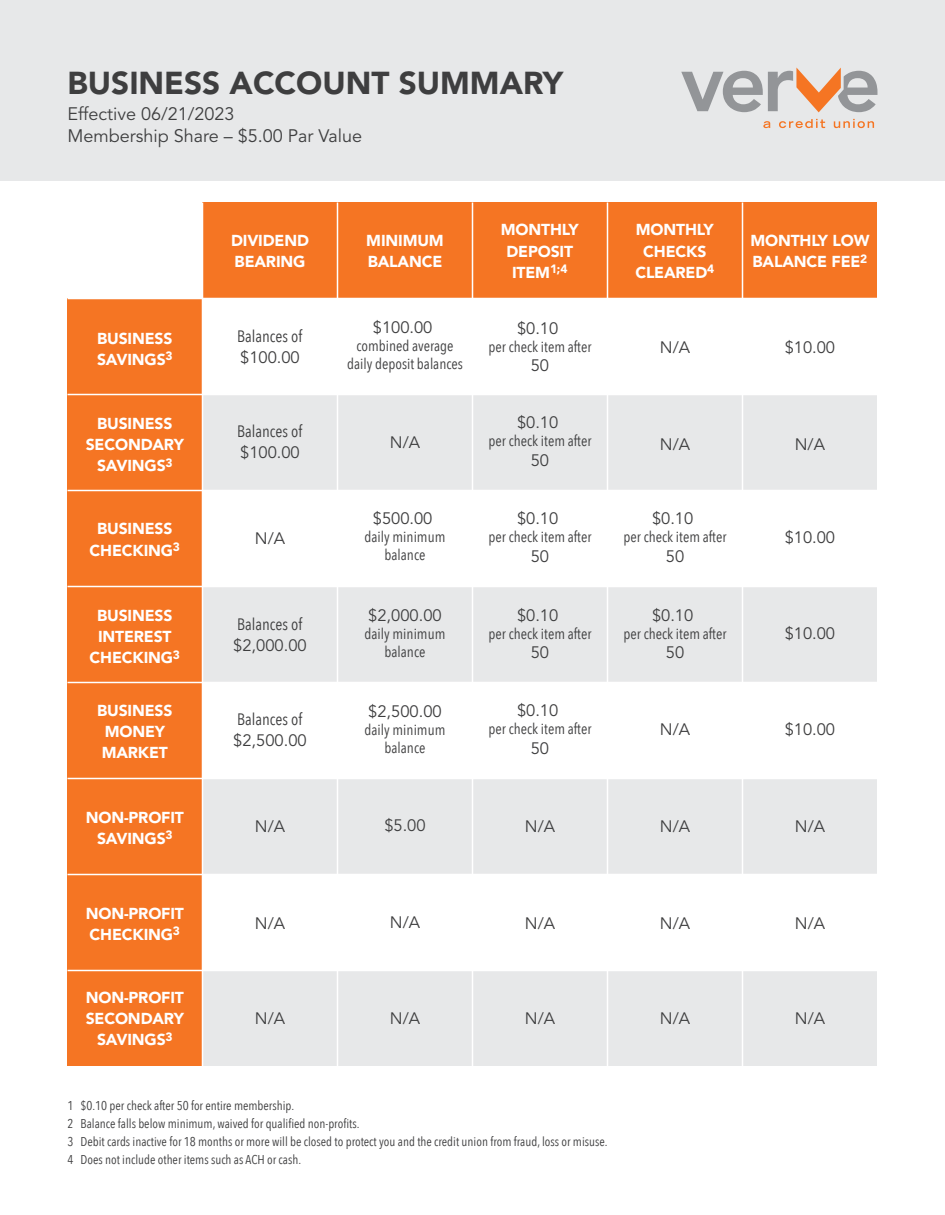
<style>
.page{position:relative;width:945px;height:1215px;background:#fff}
.page>*{position:absolute;margin:0;border:0;box-sizing:border-box;transform-origin:0 0}
.t1{font:900 31.5px "Avenir LT Std";color:#3e3e3f}
.t2{font:18px/22.2px "Avenir LT Std";color:#3e3e3f}
.t3{font:16.5px "Avenir LT Std";color:#3e3e3f}
.t4{font:16.5px "Avenir Next Condensed";color:#3e3e3f}
.t5{font:900 15.75px/21.1px "Avenir LT Std";letter-spacing:-.01em;color:#fff;text-align:center}
.t6{font:15px/18px "Avenir Next Condensed";color:#3e3e3f;text-align:center}
.t7{font:12.75px/18px "Avenir Next Condensed";color:#3e3e3f}
</style>
<div class="page">
<div style="left:0;top:0;width:945px;height:180px;background:#e7e8e9"></div>
<svg style="left:763px;top:121px;width:7px;height:7px"></svg>
<svg style="left:779px;top:119px;width:46px;height:9px"></svg>
<svg style="left:834px;top:119px;width:40px;height:9px"></svg>
<svg style="left:681px;top:68px;width:196px;height:44px"></svg>
<div style="left:202px;top:202px;width:136px;height:96px;background:#f57523"></div>
<div style="left:338px;top:202px;width:134px;height:96px;background:#f57523"></div>
<div style="left:472px;top:202px;width:136px;height:96px;background:#f57523"></div>
<div style="left:608px;top:202px;width:134px;height:96px;background:#f57523"></div>
<div style="left:742px;top:202px;width:136px;height:96px;background:#f57523"></div>
<div style="left:68px;top:298px;width:134px;height:96px;background:#f57523"></div>
<div style="left:68px;top:394px;width:134px;height:96px;background:#f57523"></div>
<div style="left:202px;top:394px;width:136px;height:96px;background:#e7e8e9"></div>
<div style="left:338px;top:394px;width:134px;height:96px;background:#e7e8e9"></div>
<div style="left:472px;top:394px;width:136px;height:96px;background:#e7e8e9"></div>
<div style="left:608px;top:394px;width:134px;height:96px;background:#e7e8e9"></div>
<div style="left:742px;top:394px;width:136px;height:96px;background:#e7e8e9"></div>
<div style="left:68px;top:490px;width:134px;height:96px;background:#f57523"></div>
<div style="left:68px;top:586px;width:134px;height:96px;background:#f57523"></div>
<div style="left:202px;top:586px;width:136px;height:96px;background:#e7e8e9"></div>
<div style="left:338px;top:586px;width:134px;height:96px;background:#e7e8e9"></div>
<div style="left:472px;top:586px;width:136px;height:96px;background:#e7e8e9"></div>
<div style="left:608px;top:586px;width:134px;height:96px;background:#e7e8e9"></div>
<div style="left:742px;top:586px;width:136px;height:96px;background:#e7e8e9"></div>
<div style="left:68px;top:682px;width:134px;height:96px;background:#f57523"></div>
<div style="left:68px;top:778px;width:134px;height:96px;background:#f57523"></div>
<div style="left:202px;top:778px;width:136px;height:96px;background:#e7e8e9"></div>
<div style="left:338px;top:778px;width:134px;height:96px;background:#e7e8e9"></div>
<div style="left:472px;top:778px;width:136px;height:96px;background:#e7e8e9"></div>
<div style="left:608px;top:778px;width:134px;height:96px;background:#e7e8e9"></div>
<div style="left:742px;top:778px;width:136px;height:96px;background:#e7e8e9"></div>
<div style="left:68px;top:874px;width:134px;height:96px;background:#f57523"></div>
<div style="left:68px;top:970px;width:134px;height:96px;background:#f57523"></div>
<div style="left:202px;top:970px;width:136px;height:96px;background:#e7e8e9"></div>
<div style="left:338px;top:970px;width:134px;height:96px;background:#e7e8e9"></div>
<div style="left:472px;top:970px;width:136px;height:96px;background:#e7e8e9"></div>
<div style="left:608px;top:970px;width:134px;height:96px;background:#e7e8e9"></div>
<div style="left:742px;top:970px;width:136px;height:96px;background:#e7e8e9"></div>
<hr style="left:337px;top:202px;width:1px;height:864px;background:#fff">
<hr style="left:472px;top:202px;width:1px;height:864px;background:#fff">
<hr style="left:607px;top:202px;width:1px;height:864px;background:#fff">
<hr style="left:742px;top:202px;width:1px;height:864px;background:#fff">
<hr style="left:202px;top:202px;width:1px;height:864px;background:#fff">
<hr style="left:68px;top:298px;width:810px;height:1px;background:#fff">
<hr style="left:68px;top:394px;width:810px;height:1px;background:#fff">
<hr style="left:68px;top:490px;width:810px;height:1px;background:#fff">
<hr style="left:68px;top:586px;width:810px;height:1px;background:#fff">
<hr style="left:68px;top:682px;width:810px;height:1px;background:#fff">
<hr style="left:68px;top:778px;width:810px;height:1px;background:#fff">
<hr style="left:68px;top:970px;width:810px;height:1px;background:#fff">
<hr style="left:68px;top:874px;width:810px;height:1px;background:#fff">
<h1 class="t1" style="left:68px;top:64px;width:497px">BUSINESS ACCOUNT SUMMARY</h1>
<p class="t2" style="left:68px;top:103px;width:296px">Effective 06/21/2023<br>Membership Share – $5.00 Par Value</p>
<p class="t5" style="left:97px;top:328px;width:77px;text-align:left">BUSINESS<br>SAVINGS<sup>3</sup></p>
<p class="t5" style="left:86px;top:413px;width:100px">BUSINESS<br>SECONDARY<br>SAVINGS<sup>3</sup></p>
<p class="t5" style="left:90px;top:518px;width:92px">BUSINESS<br>CHECKING<sup>3</sup></p>
<p class="t5" style="left:90px;top:605px;width:92px">BUSINESS<br>INTEREST<br>CHECKING<sup>3</sup></p>
<p class="t5" style="left:97px;top:700px;width:77px;text-align:left">BUSINESS<br>MONEY<br>MARKET</p>
<p class="t5" style="left:86px;top:807px;width:100px">NON-PROFIT<br>SAVINGS<sup>3</sup></p>
<p class="t5" style="left:86px;top:902px;width:100px;text-align:left">NON-PROFIT<br>CHECKING<sup>3</sup></p>
<p class="t5" style="left:86px;top:987px;width:100px">NON-PROFIT<br>SECONDARY<br>SAVINGS<sup>3</sup></p>
<p class="t5" style="left:231px;top:230px;width:79px;text-align:left">DIVIDEND<br>BEARING</p>
<p class="t4" style="left:237px;top:322px;width:67px">Balances of</p>
<p class="t3" style="left:240px;top:348px;width:61px">$100.00</p>
<p class="t4" style="left:237px;top:417px;width:67px">Balances of</p>
<p class="t3" style="left:240px;top:443px;width:61px">$100.00</p>
<p class="t3" style="left:255px;top:529px;width:32px">N/A</p>
<p class="t4" style="left:237px;top:610px;width:67px">Balances of</p>
<p class="t3" style="left:233px;top:635px;width:75px">$2,000.00</p>
<p class="t4" style="left:237px;top:705px;width:67px">Balances of</p>
<p class="t3" style="left:233px;top:731px;width:75px">$2,500.00</p>
<p class="t3" style="left:255px;top:817px;width:32px">N/A</p>
<p class="t3" style="left:255px;top:914px;width:32px">N/A</p>
<p class="t3" style="left:255px;top:1008px;width:32px">N/A</p>
<p class="t5" style="left:501px;top:219px;width:79px">MONTHLY<br>DEPOSIT<br>ITEM<sup>1;4</sup></p>
<p class="t5" style="left:366px;top:230px;width:79px;text-align:left">MINIMUM<br>BALANCE</p>
<p class="t5" style="left:635px;top:219px;width:80px">MONTHLY<br>CHECKS<br>CLEARED<sup>4</sup></p>
<p class="t3" style="left:373px;top:317px;width:61px">$100.00</p>
<p class="t6" style="left:347px;top:336px;width:117px">combined average daily deposit balances</p>
<p class="t3" style="left:390px;top:433px;width:32px">N/A</p>
<p class="t3" style="left:373px;top:509px;width:61px">$500.00</p>
<p class="t6" style="left:365px;top:527px;width:82px">daily minimum balance</p>
<p class="t3" style="left:368px;top:606px;width:75px">$2,000.00</p>
<p class="t6" style="left:365px;top:625px;width:82px">daily minimum balance</p>
<p class="t3" style="left:368px;top:702px;width:75px">$2,500.00</p>
<p class="t6" style="left:365px;top:720px;width:82px">daily minimum balance</p>
<p class="t3" style="left:384px;top:816px;width:43px">$5.00</p>
<p class="t3" style="left:517px;top:318px;width:43px">$0.10</p>
<p class="t6" style="left:489px;top:337px;width:104px">per check item after</p>
<p class="t3" style="left:531px;top:356px;width:20px">50</p>
<p class="t3" style="left:517px;top:413px;width:43px">$0.10</p>
<p class="t6" style="left:489px;top:431px;width:104px">per check item after</p>
<p class="t3" style="left:531px;top:451px;width:20px">50</p>
<p class="t3" style="left:517px;top:509px;width:43px">$0.10</p>
<p class="t6" style="left:489px;top:527px;width:104px">per check item after</p>
<p class="t3" style="left:531px;top:546px;width:20px">50</p>
<p class="t3" style="left:517px;top:605px;width:43px">$0.10</p>
<p class="t6" style="left:489px;top:624px;width:104px">per check item after</p>
<p class="t3" style="left:531px;top:643px;width:20px">50</p>
<p class="t3" style="left:517px;top:701px;width:43px">$0.10</p>
<p class="t6" style="left:489px;top:719px;width:104px">per check item after</p>
<p class="t3" style="left:531px;top:739px;width:20px">50</p>
<p class="t3" style="left:525px;top:817px;width:32px">N/A</p>
<p class="t3" style="left:660px;top:338px;width:32px">N/A</p>
<p class="t3" style="left:660px;top:434px;width:32px">N/A</p>
<p class="t3" style="left:652px;top:509px;width:43px">$0.10</p>
<p class="t6" style="left:624px;top:527px;width:104px">per check item after</p>
<p class="t3" style="left:666px;top:546px;width:20px">50</p>
<p class="t3" style="left:652px;top:605px;width:43px">$0.10</p>
<p class="t6" style="left:624px;top:624px;width:104px">per check item after</p>
<p class="t3" style="left:666px;top:643px;width:20px">50</p>
<p class="t3" style="left:660px;top:720px;width:32px">N/A</p>
<p class="t3" style="left:660px;top:817px;width:32px">N/A</p>
<p class="t3" style="left:390px;top:913px;width:32px">N/A</p>
<p class="t3" style="left:390px;top:1009px;width:32px">N/A</p>
<p class="t3" style="left:525px;top:914px;width:32px">N/A</p>
<p class="t3" style="left:525px;top:1008px;width:32px">N/A</p>
<p class="t3" style="left:660px;top:914px;width:32px">N/A</p>
<p class="t3" style="left:660px;top:1008px;width:32px">N/A</p>
<p class="t7" style="left:68px;top:1096px;width:542px">1 $0.10 per check after 50 for entire membership.<br>2 Balance falls below minimum, waived for qualified non-profits.<br>3 Debit cards inactive for 18 months or more will be closed to protect you and the credit union from fraud, loss or misuse.<br>4 Does not include other items such as ACH or cash.</p>
<p class="t5" style="left:750px;top:230px;width:121px;text-align:left">MONTHLY LOW<br>BALANCE FEE<sup>2</sup></p>
<p class="t3" style="left:785px;top:338px;width:52px">$10.00</p>
<p class="t3" style="left:795px;top:434px;width:32px">N/A</p>
<p class="t3" style="left:785px;top:528px;width:52px">$10.00</p>
<p class="t3" style="left:785px;top:623px;width:52px">$10.00</p>
<p class="t3" style="left:785px;top:720px;width:52px">$10.00</p>
<p class="t3" style="left:795px;top:817px;width:32px">N/A</p>
<p class="t3" style="left:795px;top:914px;width:32px">N/A</p>
<p class="t3" style="left:795px;top:1008px;width:32px">N/A</p>
</div>
